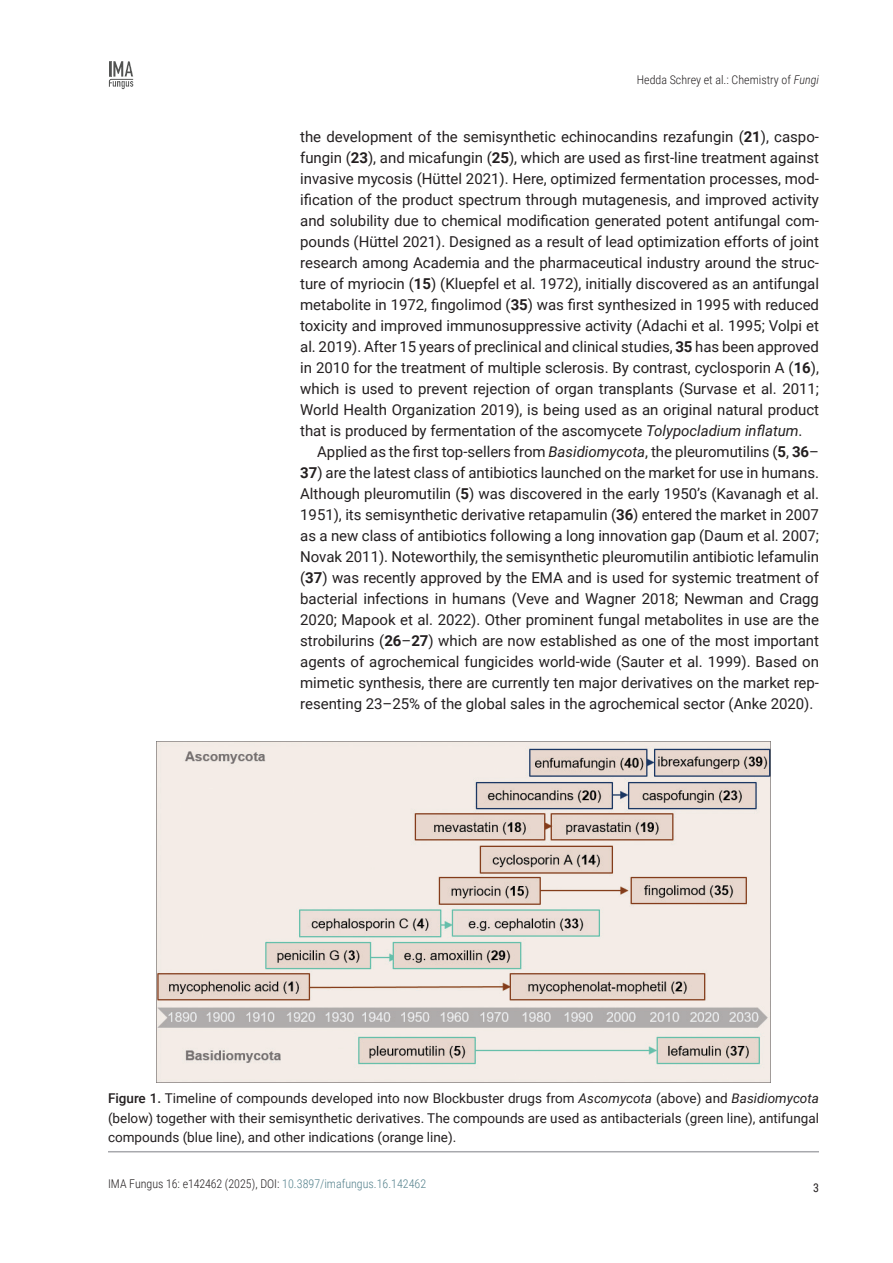
<style>
.page{position:relative;width:893px;height:1263px;background:#fff}
.page>*{position:absolute;margin:0;border:0;box-sizing:border-box;transform-origin:0 0}
.Body_text{font:15px/21px "Roboto";color:#231f20;text-align:justify}
.FIG_-_Caption{font:13.5px/19.8px "Roboto";color:#231f20;text-align:justify}
.t1{font:300 12px "Roboto Condensed";color:#231f20}
.t2{font:12px "Roboto Condensed";color:#231f20}
.s1{font-style:italic}
.s2{font-weight:700}
.s3{font-weight:500}
.s4{color:#54818c}
</style>
<div class="page">
<svg style="left:109px;top:61px;width:24px;height:28px"></svg>
<img style="left:157px;top:741px;width:613px;height:341px">
<hr style="left:108px;top:1151px;width:711px;height:1px;background:#a8a9ad">
<p class="t1" style="left:637px;top:71px;width:184px">Hedda Schrey et al.: Chemistry of <span class="s1">Fungi</span></p>
<p class="Body_text" style="left:300px;top:125px;width:520px">the development of the semisynthetic echinocandins rezafungin (<span class="s2">21</span>), caspo&shy;fungin (<span class="s2">23</span>), and micafungin (<span class="s2">25</span>), which are used as first-line treatment against invasive mycosis (Hüttel 2021). Here, optimized fermentation processes, mod&shy;ification of the product spectrum through mutagenesis, and improved activity and solubility due to chemical modification generated potent antifungal com&shy;pounds (Hüttel 2021). Designed as a result of lead optimization efforts of joint research among Academia and the pharmaceutical industry around the struc&shy;ture of myriocin (<span class="s2">15</span>) (Kluepfel et al. 1972), initially discovered as an antifungal metabolite in 1972, fingolimod (<span class="s2">35</span>) was first synthesized in 1995 with reduced toxicity and improved immunosuppressive activity (Adachi et al. 1995; Volpi et al. 2019). After 15 years of preclinical and clinical studies, <span class="s2">35</span> has been approved in 2010 for the treatment of multiple sclerosis. By contrast, cyclosporin A (<span class="s2">16</span>), which is used to prevent rejection of organ transplants (Survase et al. 2011; World Health Organization 2019), is being used as an original natural product that is produced by fermentation of the ascomycete <span class="s1">Tolypocladium inflatum</span>.</p>
<p class="Body_text" style="left:317px;top:440px;width:503px">Applied as the first top-sellers from <span class="s1">Basidiomycota</span>, the pleuromutilins (<span class="s2">5</span>, <span class="s2">36</span>–</p>
<p class="Body_text" style="left:300px;top:461px;width:520px"><span class="s2">37</span>) are the latest class of antibiotics launched on the market for use in humans.<br>Although pleuromutilin (<span class="s2">5</span>) was discovered in the early 1950’s (Kavanagh et al.<br>1951), its semisynthetic derivative retapamulin (<span class="s2">36</span>) entered the market in 2007 as a new class of antibiotics following a long innovation gap (Daum et al. 2007; Novak 2011). Noteworthily, the semisynthetic pleuromutilin antibiotic lefamulin (<span class="s2">37</span>) was recently approved by the EMA and is used for systemic treatment of bacterial infections in humans (Veve and Wagner 2018; Newman and Cragg 2020; Mapook et al. 2022). Other prominent fungal metabolites in use are the strobilurins (<span class="s2">26</span>–<span class="s2">27</span>) which are now established as one of the most important agents of agrochemical fungicides world-wide (Sauter et al. 1999). Based on mimetic synthesis, there are currently ten major derivatives on the market rep&shy;resenting 23–25% of the global sales in the agrochemical sector (Anke 2020).</p>
<p class="FIG_-_Caption" style="left:108px;top:1088px;width:712px"><span class="s3">Figure 1.</span> Timeline of compounds developed into now Blockbuster drugs from <span class="s1">Ascomycota</span> (above) and <span class="s1">Basidiomycota </span>(below) together with their semisynthetic derivatives. The compounds are used as antibacterials (green line), antifungal compounds (blue line), and other indications (orange line).</p>
<p class="t1" style="left:108px;top:1175px;width:320px">IMA Fungus 16: e142462 (2025), DOI: <span class="s4">10.3897/imafungus.16.142462</span></p>
<p class="t2" style="left:813px;top:1179px;width:7px">3</p>
</div>
